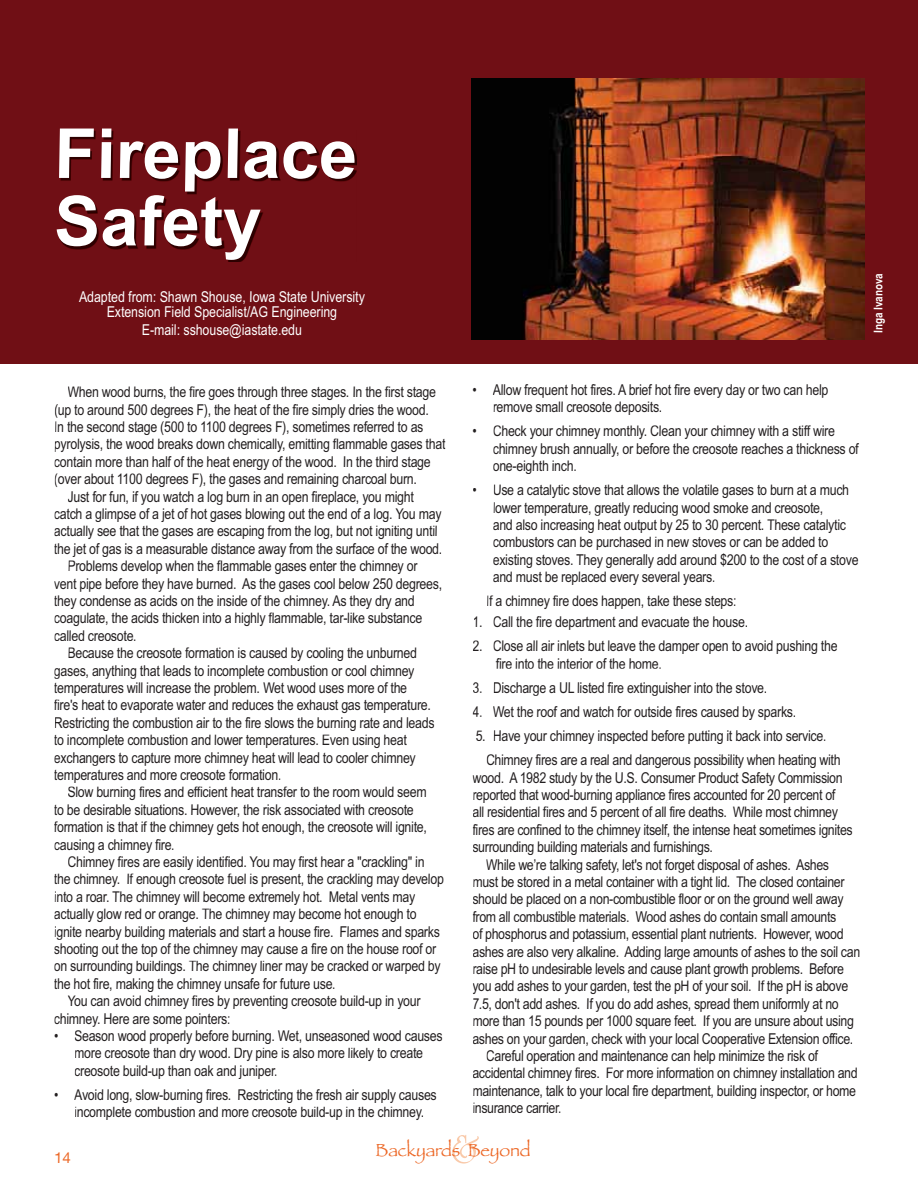
<style>
.page{position:relative;width:918px;height:1188px;background:#fff}
.page>*{position:absolute;margin:0;border:0;box-sizing:border-box;transform-origin:0 0}
.t1{font:700 69px/67.5px "Arial";color:#fff}
.t2{font:53.85px "University";color:#f9c9a9}
.t3{font:17.85px "Papyrus";letter-spacing:-.01em;color:#ec6624}
.t4{font:15px/17.4px "Arial Narrow";letter-spacing:-.015em;color:#231f20}
.t5{font:15px/15px "Arial Narrow";color:#fff;text-align:center}
.t6{font:15px "Helvetica Neue";color:#ec6624}
.t7{font:700 12px "Arial Narrow";color:#fff}
</style>
<div class="page">
<div style="left:0;top:0;width:918px;height:363px;background:#700f15"></div>
<img style="left:472px;top:78px;width:392px;height:261px">
<img style="left:59px;top:131px;width:298px;height:131px">
<h1 class="t1" style="left:54px;top:120px;width:305px">Fireplace<br>Safety</h1>
<p class="t5" style="left:79px;top:291px;width:288px">Adapted from: Shawn Shouse, Iowa State University<br>Extension Field Specialist/AG Engineering</p>
<p class="t5" style="left:142px;top:324px;width:162px">E-mail: sshouse@iastate.edu</p>
<p class="t7" style="left:874px;top:333px;width:61px;rotate:-90deg">Inga Ivanova</p>
<p class="t4" style="left:68px;top:385px;width:370px">When wood burns, the fire goes through three stages. In the first stage</p>
<p class="t4" style="left:54px;top:402px;width:377px">(up to around 500 degrees F), the heat of the fire simply dries the wood.</p>
<p class="t4" style="left:54px;top:420px;width:371px">In the second stage (500 to 1100 degrees F), sometimes referred to as</p>
<p class="t4" style="left:54px;top:437px;width:393px">pyrolysis, the wood breaks down chemically, emitting flammable gases that</p>
<p class="t4" style="left:54px;top:454px;width:379px">contain more than half of the heat energy of the wood. In the third stage</p>
<p class="t4" style="left:54px;top:472px;width:365px">(over about 1100 degrees F), the gases and remaining charcoal burn.</p>
<p class="t4" style="left:67px;top:489px;width:348px">Just for fun, if you watch a log burn in an open fireplace, you might</p>
<p class="t4" style="left:54px;top:507px;width:389px">catch a glimpse of a jet of hot gases blowing out the end of a log. You may</p>
<p class="t4" style="left:54px;top:524px;width:385px">actually see that the gases are escaping from the log, but not igniting until</p>
<p class="t4" style="left:54px;top:541px;width:390px">the jet of gas is a measurable distance away from the surface of the wood.</p>
<p class="t4" style="left:67px;top:559px;width:351px">Problems develop when the flammable gases enter the chimney or</p>
<p class="t4" style="left:54px;top:576px;width:390px">vent pipe before they have burned. As the gases cool below 250 degrees,</p>
<p class="t4" style="left:54px;top:594px;width:363px">they condense as acids on the inside of the chimney. As they dry and</p>
<p class="t4" style="left:54px;top:611px;width:370px">coagulate, the acids thicken into a highly flammable, tar-like substance</p>
<p class="t4" style="left:54px;top:628px;width:85px">called creosote.</p>
<p class="t4" style="left:67px;top:646px;width:351px">Because the creosote formation is caused by cooling the unburned</p>
<p class="t4" style="left:54px;top:663px;width:362px">gases, anything that leads to incomplete combustion or cool chimney</p>
<p class="t4" style="left:54px;top:681px;width:355px">temperatures will increase the problem. Wet wood uses more of the</p>
<p class="t4" style="left:54px;top:698px;width:379px">fire's heat to evaporate water and reduces the exhaust gas temperature.</p>
<p class="t4" style="left:54px;top:715px;width:382px">Restricting the combustion air to the fire slows the burning rate and leads</p>
<p class="t4" style="left:54px;top:733px;width:354px">to incomplete combustion and lower temperatures. Even using heat</p>
<p class="t4" style="left:54px;top:750px;width:364px">exchangers to capture more chimney heat will lead to cooler chimney</p>
<p class="t4" style="left:54px;top:768px;width:229px">temperatures and more creosote formation.</p>
<p class="t4" style="left:67px;top:785px;width:361px">Slow burning fires and efficient heat transfer to the room would seem</p>
<p class="t4" style="left:54px;top:802px;width:362px">to be desirable situations. However, the risk associated with creosote</p>
<p class="t4" style="left:54px;top:820px;width:375px">formation is that if the chimney gets hot enough, the creosote will ignite,</p>
<p class="t4" style="left:54px;top:837px;width:123px">causing a chimney fire.</p>
<p class="t4" style="left:67px;top:855px;width:359px">Chimney fires are easily identified. You may first hear a "crackling" in</p>
<p class="t4" style="left:54px;top:872px;width:392px">the chimney. If enough creosote fuel is present, the crackling may develop</p>
<p class="t4" style="left:54px;top:889px;width:363px">into a roar. The chimney will become extremely hot. Metal vents may</p>
<p class="t4" style="left:54px;top:907px;width:365px">actually glow red or orange. The chimney may become hot enough to</p>
<p class="t4" style="left:54px;top:924px;width:388px">ignite nearby building materials and start a house fire. Flames and sparks</p>
<p class="t4" style="left:54px;top:942px;width:384px">shooting out the top of the chimney may cause a fire on the house roof or</p>
<p class="t4" style="left:54px;top:959px;width:388px">on surrounding buildings. The chimney liner may be cracked or warped by</p>
<p class="t4" style="left:54px;top:976px;width:284px">the hot fire, making the chimney unsafe for future use.</p>
<p class="t4" style="left:67px;top:994px;width:355px">You can avoid chimney fires by preventing creosote build-up in your</p>
<p class="t4" style="left:54px;top:1011px;width:178px">chimney. Here are some pointers:</p>
<p class="t4" style="left:74px;top:1029px;width:370px;text-indent:-20px">• Season wood properly before burning. Wet, unseasoned wood causes more creosote than dry wood. Dry pine is also more likely to create creosote build-up than oak and juniper.</p>
<p class="t4" style="left:54px;top:1088px;width:385px;text-align:center">• Avoid long, slow-burning fires. Restricting the fresh air supply causes incomplete combustion and more creosote build-up in the chimney.</p>
<p class="t4" style="left:493px;top:382px;width:337px;text-indent:-20px">• Allow frequent hot fires. A brief hot fire every day or two can help remove small creosote deposits.</p>
<p class="t4" style="left:493px;top:424px;width:368px;text-indent:-20px">• Check your chimney monthly. Clean your chimney with a stiff wire chimney brush annually, or before the creosote reaches a thickness of one-eighth inch.</p>
<p class="t4" style="left:493px;top:483px;width:368px;text-indent:-20px">• Use a catalytic stove that allows the volatile gases to burn at a much lower temperature, greatly reducing wood smoke and creosote,<br>and also increasing heat output by 25 to 30 percent. These catalytic combustors can be purchased in new stoves or can be added to existing stoves. They generally add around $200 to the cost of a stove and must be replaced every several years.</p>
<p class="t4" style="left:486px;top:594px;width:252px">If a chimney fire does happen, take these steps:</p>
<p class="t4" style="left:473px;top:614px;width:277px">1. Call the fire department and evacuate the house.</p>
<p class="t4" style="left:496px;top:639px;width:343px;text-indent:-23px">2. Close all air inlets but leave the damper open to avoid pushing the fire into the interior of the home.</p>
<p class="t4" style="left:473px;top:680px;width:297px">3. Discharge a UL listed fire extinguisher into the stove.</p>
<p class="t4" style="left:473px;top:704px;width:326px">4. Wet the roof and watch for outside fires caused by sparks.</p>
<p class="t4" style="left:486px;top:725px;width:356px;line-height:24.2px;text-indent:-10px">5. Have your chimney inspected before putting it back into service.<br>Chimney fires are a real and dangerous possibility when heating with</p>
<p class="t4" style="left:472px;top:770px;width:372px">wood. A 1982 study by the U.S. Consumer Product Safety Commission</p>
<p class="t4" style="left:472px;top:787px;width:364px">reported that wood-burning appliance fires accounted for 20 percent of</p>
<p class="t4" style="left:472px;top:805px;width:367px">all residential fires and 5 percent of all fire deaths. While most chimney</p>
<p class="t4" style="left:472px;top:822px;width:382px">fires are confined to the chimney itself, the intense heat sometimes ignites</p>
<p class="t4" style="left:472px;top:840px;width:242px">surrounding building materials and furnishings.</p>
<p class="t4" style="left:486px;top:857px;width:345px">While we’re talking safety, let's not forget disposal of ashes. Ashes</p>
<p class="t4" style="left:472px;top:874px;width:374px">must be stored in a metal container with a tight lid. The closed container</p>
<p class="t4" style="left:472px;top:892px;width:373px">should be placed on a non-combustible floor or on the ground well away</p>
<p class="t4" style="left:472px;top:909px;width:366px">from all combustible materials. Wood ashes do contain small amounts</p>
<p class="t4" style="left:472px;top:927px;width:373px">of phosphorus and potassium, essential plant nutrients. However, wood</p>
<p class="t4" style="left:472px;top:944px;width:389px">ashes are also very alkaline. Adding large amounts of ashes to the soil can</p>
<p class="t4" style="left:472px;top:961px;width:373px">raise pH to undesirable levels and cause plant growth problems. Before</p>
<p class="t4" style="left:472px;top:979px;width:378px">you add ashes to your garden, test the pH of your soil. If the pH is above</p>
<p class="t4" style="left:472px;top:996px;width:368px">7.5, don't add ashes. If you do add ashes, spread them uniformly at no</p>
<p class="t4" style="left:472px;top:1014px;width:383px">more than 15 pounds per 1000 square feet. If you are unsure about using</p>
<p class="t4" style="left:472px;top:1031px;width:383px">ashes on your garden, check with your local Cooperative Extension office.</p>
<p class="t4" style="left:486px;top:1048px;width:334px">Careful operation and maintenance can help minimize the risk of</p>
<p class="t4" style="left:472px;top:1066px;width:387px">accidental chimney fires. For more information on chimney installation and</p>
<p class="t4" style="left:472px;top:1083px;width:385px">maintenance, talk to your local fire department, building inspector, or home</p>
<p class="t4" style="left:472px;top:1101px;width:91px">insurance carrier.</p>
<p class="t6" style="left:54px;top:1149px;width:18px">14</p>
<h2 class="t2" style="left:451px;top:1113px;width:29px">&amp;</h2>
<p class="t3" style="left:376px;top:1140px;width:156px">Backyards Beyond</p>
</div>
